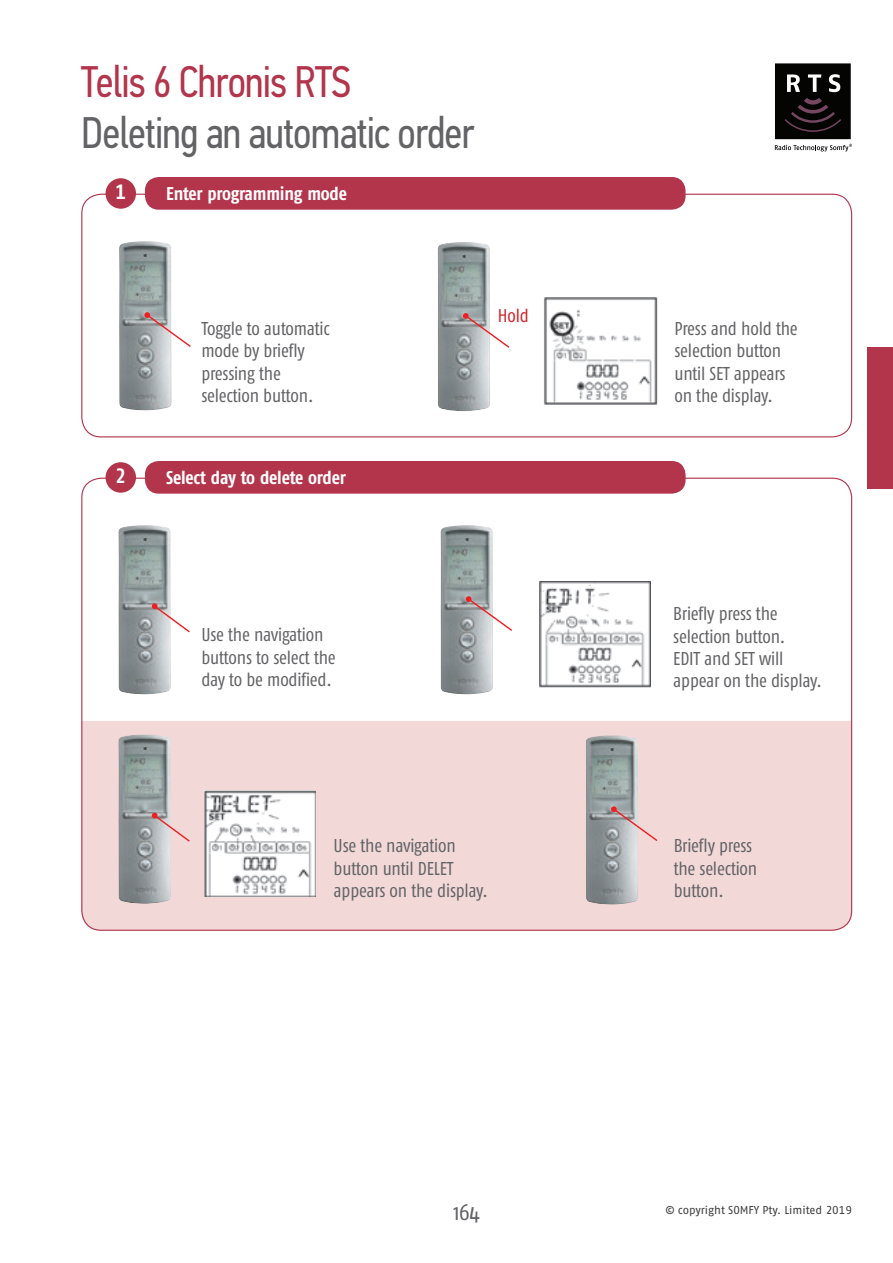
<style>
.page{position:relative;width:893px;height:1263px;background:#fff}
.page>*{position:absolute;margin:0;border:0;box-sizing:border-box;transform-origin:0 0}
.t1{font:44.4px "PF Din Text Cond Pro";letter-spacing:-.02em;color:#636366;scale:.95 1}
.t2{font:44.4px "PF Din Text Cond Pro";letter-spacing:-.02em;color:#b2354c;scale:.95 1}
.t3{font:22.95px "Fago Co";color:#636366}
.t4{font:20.7px "Fago Co Bold Tf";color:#fff}
.t5{font:18.6px/22.4px "Fago Co";letter-spacing:-.01em;color:#636366}
.t6{font:18.45px "Fago Co Bold Tf";letter-spacing:-.01em;color:#fff}
.t7{font:18.45px "Fago Co";color:#d1232a}
.t8{font:11.4px "Fago No Regular TF";color:#3e3e3f}
</style>
<div class="page">
<div style="left:867px;top:347px;width:26px;height:142px;background:#b2354c"></div>
<div style="left:83px;top:721px;width:768px;height:210px;background:#f2d9d8"></div>
<div style="left:775px;top:63px;width:76px;height:76px;background:#040503"></div>
<svg style="left:785px;top:74px;width:56px;height:58px"></svg>
<svg style="left:775px;top:144px;width:77px;height:7px"></svg>
<div style="left:145px;top:177px;width:540px;height:33px;background:#b2354c;border-radius:14px"></div>
<div style="left:145px;top:461px;width:540px;height:33px;background:#b2354c;border-radius:14px"></div>
<div style="left:106px;top:178px;width:30px;height:31px;background:#b2354c;border-radius:50%"></div>
<div style="left:106px;top:462px;width:30px;height:31px;background:#b2354c;border-radius:50%"></div>
<img style="left:119px;top:241px;width:53px;height:169px">
<svg style="left:144px;top:312px;width:47px;height:36px"></svg>
<img style="left:544px;top:297px;width:113px;height:107px">
<img style="left:205px;top:791px;width:111px;height:106px">
<img style="left:539px;top:581px;width:112px;height:106px">
<img style="left:437px;top:242px;width:53px;height:169px">
<svg style="left:463px;top:313px;width:47px;height:36px"></svg>
<img style="left:440px;top:525px;width:53px;height:169px">
<svg style="left:466px;top:596px;width:46px;height:36px"></svg>
<img style="left:585px;top:735px;width:53px;height:170px">
<svg style="left:611px;top:806px;width:48px;height:37px;background:#d0bdbe"></svg>
<img style="left:118px;top:525px;width:53px;height:169px">
<svg style="left:152px;top:603px;width:38px;height:31px"></svg>
<img style="left:118px;top:734px;width:53px;height:170px">
<svg style="left:152px;top:813px;width:39px;height:30px"></svg>
<h1 class="t2" style="left:81px;top:65px;width:286px">Telis 6 Chronis RTS</h1>
<h1 class="t1" style="left:81px;top:116px;width:415px">Deleting an automatic order</h1>
<p class="t4" style="left:116px;top:185px;width:12px">1</p>
<p class="t6" style="left:166px;top:187px;width:182px">Enter programming mode</p>
<p class="t4" style="left:116px;top:469px;width:12px">2</p>
<p class="t5" style="left:201px;top:319px;width:130px">Toggle to automatic mode by briefly pressing the selection button.</p>
<p class="t6" style="left:166px;top:471px;width:181px">Select day to delete order</p>
<p class="t7" style="left:498px;top:308px;width:32px">Hold</p>
<p class="t5" style="left:201px;top:625px;width:136px">Use the navigation buttons to select the day to be modified.</p>
<p class="t5" style="left:334px;top:836px;width:156px">Use the navigation button until DELET appears on the display.</p>
<p class="t3" style="left:453px;top:1203px;width:28px">164</p>
<p class="t5" style="left:674px;top:319px;width:125px">Press and hold the selection button until SET appears on the display.</p>
<p class="t5" style="left:673px;top:604px;width:150px">Briefly press the selection button.<br>EDIT and SET will appear on the display.</p>
<p class="t5" style="left:674px;top:836px;width:85px">Briefly press the selection button.</p>
<p class="t8" style="left:665px;top:1206px;width:188px">© copyright SOMFY Pty. Limited 2019</p>
</div>
